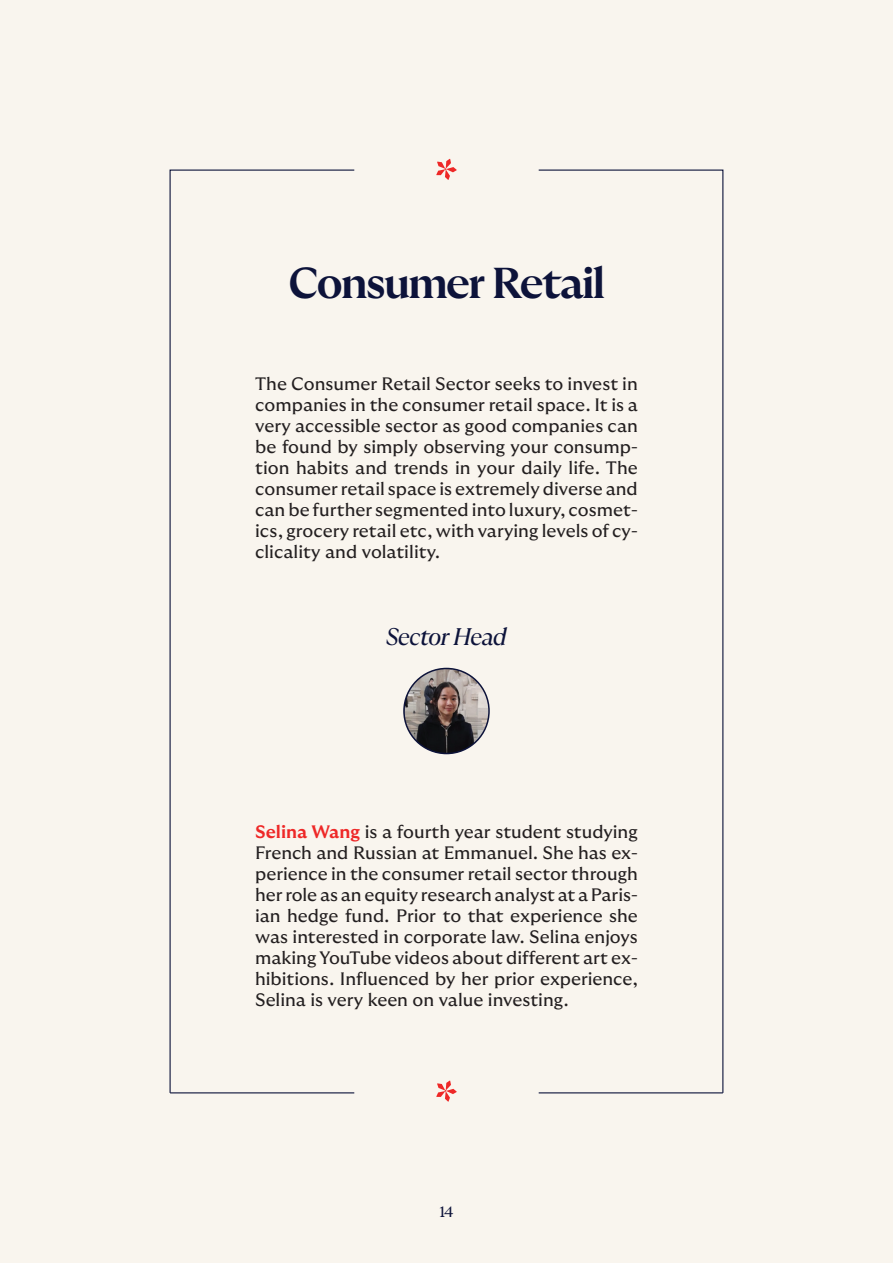
<style>
.page{position:relative;width:893px;height:1263px;background:#f9f5ee}
.page>*{position:absolute;margin:0;border:0;box-sizing:border-box;transform-origin:0 0}
.t1{font:700 43.2px "GT Ultra Fine";letter-spacing:-.04em;color:#0d133a}
.t2{font:italic 24px "GT Ultra Fine";letter-spacing:-.045em;color:#0d133a}
.t3{font:18px/21px "GT Ultra Median";color:#231f20;text-align:justify}
.t4{font:15px "GT Ultra Fine";color:#0d133a}
.s1{font-weight:700;color:#ee2827}
</style>
<div class="page">
<svg style="left:436px;top:159px;width:21px;height:21px"></svg>
<svg style="left:436px;top:1080px;width:21px;height:22px"></svg>
<svg style="left:169px;top:169px;width:186px;height:925px"></svg>
<svg style="left:538px;top:169px;width:186px;height:925px"></svg>
<hr style="left:170px;top:1092px;width:184px;height:1px;background:#0d133a">
<hr style="left:539px;top:1092px;width:184px;height:1px;background:#0d133a">
<img style="left:404px;top:668px;width:85px;height:85px;border-radius:43px">
<div style="left:403px;top:668px;width:87px;height:86px;border:2px solid #0d133a;border-radius:50%"></div>
<h1 class="t1" style="left:288px;top:265px;width:318px">Consumer Retail</h1>
<p class="t3" style="left:255px;top:375px;width:384px">The Consumer Retail Sector seeks to invest in companies in the consumer retail space. It is a very accessible sector as good companies can be found by simply observing your consump&shy;tion habits and trends in your daily life. The consumer retail space is extremely diverse and can be further segmented into luxury, cosmet&shy;ics, grocery retail etc, with varying levels of cy&shy;clicality and volatility.</p>
<h2 class="t2" style="left:386px;top:627px;width:122px">Sector Head</h2>
<p class="t3" style="left:255px;top:823px;width:384px"><span class="s1">Selina Wang</span> is a fourth year student studying French and Russian at Emmanuel. She has ex&shy;perience in the consumer retail sector through her role as an equity research analyst at a Paris&shy;ian hedge fund. Prior to that experience she was interested in corporate law. Selina enjoys making YouTube videos about different art ex&shy;hibitions. Influenced by her prior experience, Selina is very keen on value investing.</p>
<p class="t4" style="left:439px;top:1206px;width:16px">14</p>
</div>
